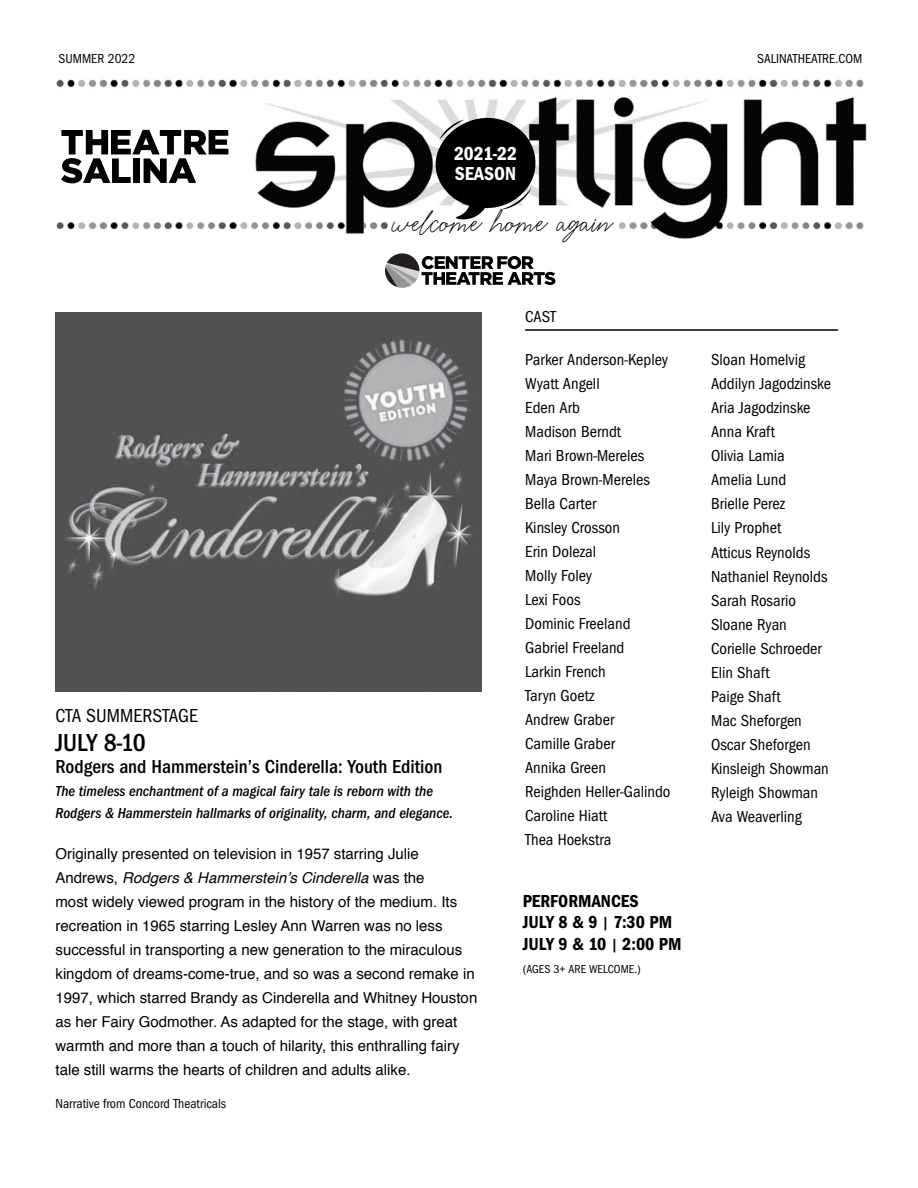
<style>
.page{position:relative;width:918px;height:1188px;background:#fff}
.page>*{position:absolute;margin:0;border:0;box-sizing:border-box;transform-origin:0 0}
.t1{font:500 condensed 25.5px "Franklin Gothic";letter-spacing:-.015em;color:#000}
.t2{font:21.6px "Ophelie";color:#000}
.t3{font:500 condensed 19.5px "Franklin Gothic";color:#000}
.t4{font:condensed 19.5px "Franklin Gothic";color:#000}
.t5{font:600 condensed 19.5px/19.5px "Franklin Gothic";color:#fff}
.t6{font:600 condensed 18px/21.6px "Franklin Gothic";color:#000}
.t7{font:condensed 16.5px/24px "Franklin Gothic";color:#000}
.t8{font:15px/24px "Helvetica";color:#000}
.t9{font:italic 500 condensed 15px/22.5px "Franklin Gothic";color:#000}
.t10{font:condensed 13.5px "Franklin Gothic";color:#000}
.t11{font:condensed 12px "Franklin Gothic";color:#000}
.s1{font-style:italic}
.s2{font-size:13.5px}
</style>
<div class="page">
<hr style="left:525px;top:329px;width:313px;height:2px;background:#000">
<img style="left:56px;top:312px;width:426px;height:380px">
<img style="left:56px;top:79px;width:811px;height:160px">
<div style="left:388px;top:218px;width:230px;height:17px;background:#fff"></div>
<svg style="left:436px;top:117px;width:102px;height:103px"></svg>
<svg style="left:56px;top:102px;width:197px;height:115px"></svg>
<svg style="left:385px;top:253px;width:170px;height:35px"></svg>
<p class="t10" style="left:59px;top:51px;width:78px">SUMMER 2022</p>
<p class="t10" style="left:757px;top:51px;width:107px">SALINATHEATRE.COM</p>
<p class="t5" style="left:454px;top:144px;width:65px">2021-22<br>SEASON</p>
<h2 class="t2" style="left:394px;top:212px;width:221px">welcome home again</h2>
<p class="t4" style="left:56px;top:705px;width:144px">CTA SUMMERSTAGE</p>
<h1 class="t1" style="left:56px;top:728px;width:92px">July 8-10</h1>
<p class="t3" style="left:56px;top:756px;width:389px">Rodgers and Hammerstein’s Cinderella: Youth Edition</p>
<p class="t9" style="left:56px;top:780px;width:399px">The timeless enchantment of a magical fairy tale is reborn with the<br>Rodgers &amp; Hammerstein hallmarks of originality, charm, and elegance.</p>
<p class="t8" style="left:56px;top:843px;width:423px">Originally presented on television in 1957 starring Julie Andrews, <span class="s1">Rodgers &amp; Hammerstein’s Cinderella</span> was the<br>most widely viewed program in the history of the medium. Its recreation in 1965 starring Lesley Ann Warren was no less successful in transporting a new generation to the miraculous kingdom of dreams-come-true, and so was a second remake in 1997, which starred Brandy as Cinderella and Whitney Houston as her Fairy Godmother. As adapted for the stage, with great warmth and more than a touch of hilarity, this enthralling fairy tale still warms the hearts of children and adults alike.</p>
<p class="t10" style="left:56px;top:1096px;width:172px">Narrative from Concord Theatricals</p>
<p class="t7" style="left:525px;top:305px;width:32px">CAST</p>
<p class="t7" style="left:525px;top:348px;width:147px">Parker Anderson-Kepley<br>Wyatt Angell<br>Eden Arb<br>Madison Berndt<br>Mari Brown-Mereles<br>Maya Brown-Mereles<br>Bella Carter<br>Kinsley Crosson<br>Erin Dolezal<br>Molly Foley<br>Lexi Foos<br>Dominic Freeland<br>Gabriel Freeland<br>Larkin French<br>Taryn Goetz<br>Andrew Graber<br>Camille Graber<br>Annika Green<br>Reighden Heller-Galindo<br>Caroline Hiatt<br>Thea Hoekstra</p>
<p class="t7" style="left:711px;top:348px;width:122px">Sloan Homelvig<br>Addilyn Jagodzinske<br>Aria Jagodzinske<br>Anna Kraft<br>Olivia Lamia<br>Amelia Lund<br>Brielle Perez<br>Lily Prophet<br>Atticus Reynolds<br>Nathaniel Reynolds<br>Sarah Rosario<br>Sloane Ryan<br>Corielle Schroeder<br>Elin Shaft<br>Paige Shaft<br>Mac Sheforgen<br>Oscar Sheforgen<br>Kinsleigh Showman<br>Ryleigh Showman<br>Ava Weaverling</p>
<p class="t6" style="left:523px;top:890px;width:160px;text-indent:88px">CES<br>JULY 8 &amp; 9 <span class="s2">|</span> 7:30 PM<br>JULY 9 &amp; 10 <span class="s2">|</span> 2:00 PM</p>
<p class="t11" style="left:523px;top:962px;width:17px">(Ages</p>
<p class="t11" style="left:554px;top:962px;width:44px">3+ are welcome</p>
<p class="t11" style="left:634px;top:962px;width:8px">.)</p>
<p class="t6" style="left:523px;top:890px;width:67px">PERFORMAN</p>
</div>
